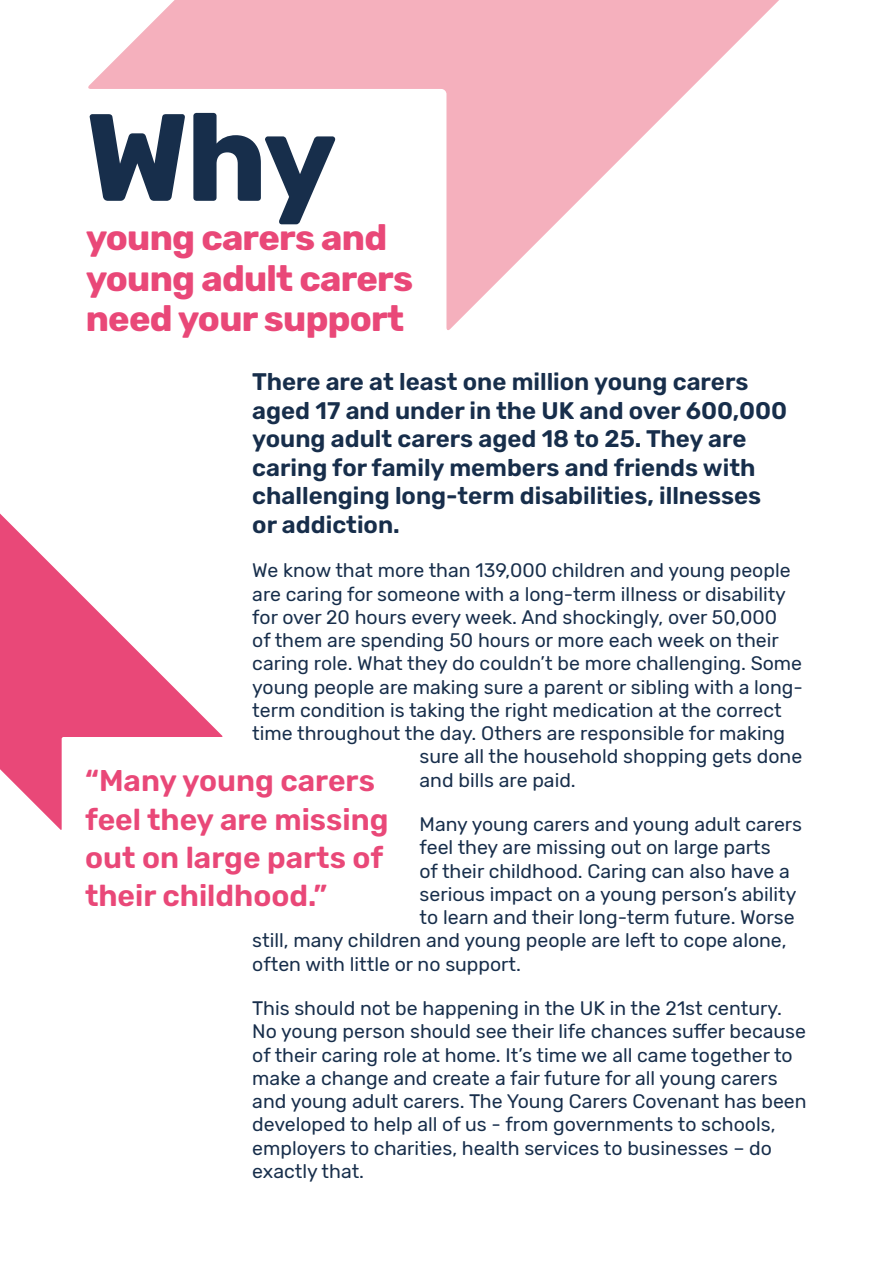
<style>
.page{position:relative;width:893px;height:1263px;background:#fff}
.page>*{position:absolute;margin:0;border:0;box-sizing:border-box;transform-origin:0 0}
.Heading_1{font:700 123.75px "Rubik";color:#172e4b}
.Heading_2{font:700 36px/40.5px "Rubik";letter-spacing:-.02em;color:#e94878}
.t1{font:600 30px/38.2px "Rubik";color:#e94878}
.t2{font:600 24px/28.5px "Rubik";color:#172e4b}
.t3{font:19.5px/23.2px "Rubik";color:#172e4b}
</style>
<div class="page">
<svg style="left:88px;top:0;width:691px;height:330px"></svg>
<svg style="left:0;top:513px;width:223px;height:317px"></svg>
<p class="Heading_1" style="left:86px;top:85px;width:253px">Why</p>
<h2 class="Heading_2" style="left:86px;top:219px;width:329px">young carers and young adult carers need your support</h2>
<p class="t2" style="left:252px;top:368px;width:536px">There are at least one million young carers aged 17 and under in the UK and over 600,000 young adult carers aged 18 to 25. They are caring for family members and friends with challenging long-term disabilities, illnesses or addiction.</p>
<p class="t3" style="left:252px;top:559px;width:540px">We know that more than 139,000 children and young people</p>
<p class="t3" style="left:252px;top:583px;width:535px">are caring for someone with a long-term illness or disability</p>
<p class="t3" style="left:252px;top:606px;width:526px">for over 20 hours every week. And shockingly, over 50,000</p>
<p class="t3" style="left:252px;top:629px;width:528px">of them are spending 50 hours or more each week on their</p>
<p class="t3" style="left:252px;top:652px;width:551px">caring role. What they do couldn’t be more challenging. Some</p>
<p class="t3" style="left:252px;top:676px;width:552px">young people are making sure a parent or sibling with a long-</p>
<p class="t3" style="left:252px;top:699px;width:531px">term condition is taking the right medication at the correct</p>
<p class="t3" style="left:252px;top:722px;width:534px">time throughout the day. Others are responsible for making</p>
<p class="t3" style="left:420px;top:745px;width:384px">sure all the household shopping gets done</p>
<p class="t3" style="left:420px;top:769px;width:158px">and bills are paid.</p>
<p class="t3" style="left:420px;top:813px;width:384px">Many young carers and young adult carers</p>
<p class="t3" style="left:420px;top:836px;width:353px">feel they are missing out on large parts</p>
<p class="t3" style="left:420px;top:860px;width:372px">of their childhood. Caring can also have a</p>
<p class="t3" style="left:420px;top:883px;width:378px">serious impact on a young person’s ability</p>
<p class="t3" style="left:420px;top:906px;width:377px">to learn and their long-term future. Worse</p>
<p class="t3" style="left:252px;top:929px;width:536px">still, many children and young people are left to cope alone,</p>
<p class="t3" style="left:252px;top:953px;width:270px">often with little or no support.</p>
<p class="t3" style="left:252px;top:997px;width:556px">This should not be happening in the UK in the 21st century.<br>No young person should see their life chances suffer because of their caring role at home. It’s time we all came together to make a change and create a fair future for all young carers and young adult carers. The Young Carers Covenant has been developed to help all of us - from governments to schools, employers to charities, health services to businesses – do exactly that.</p>
<p class="t1" style="left:85px;top:763px;width:305px">“Many young carers feel they are missing out on large parts of their childhood.”</p>
</div>
